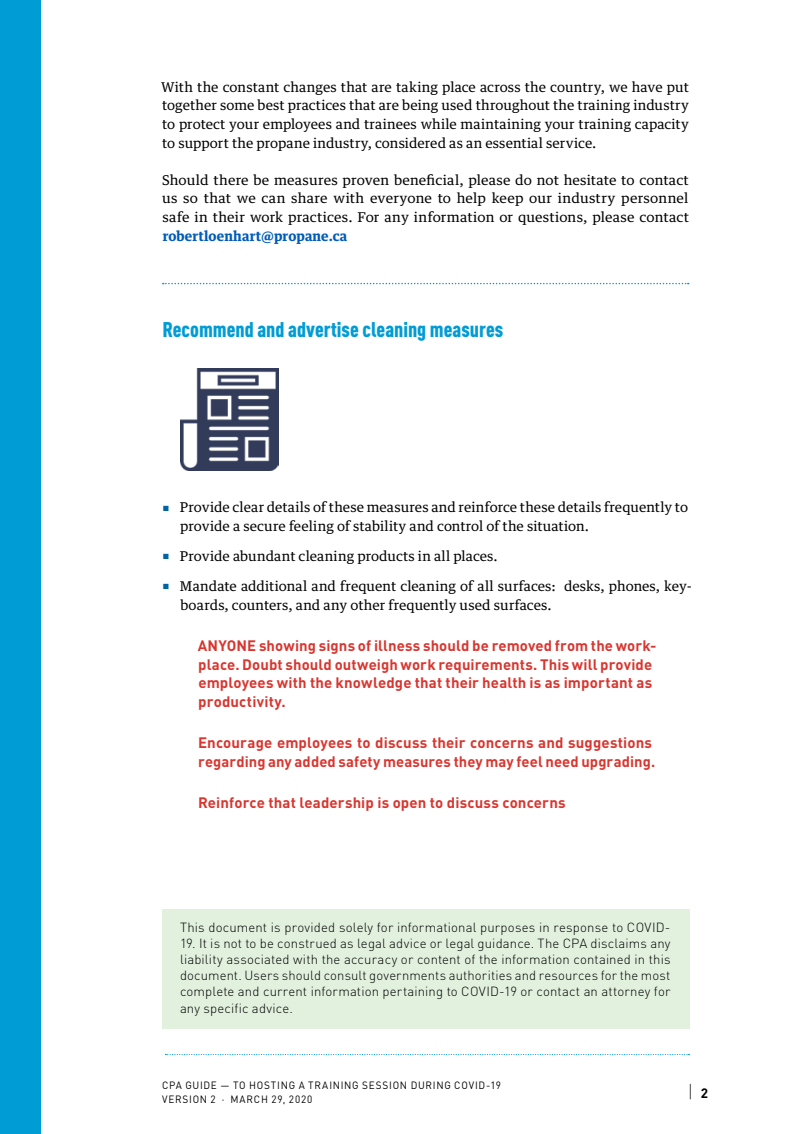
<style>
.page{position:relative;width:810px;height:1134px;background:#fff}
.page>*{position:absolute;margin:0;border:0;box-sizing:border-box;transform-origin:0 0}
.t1{font:900 21px "DIN Cond";color:#009cd5}
.t2{font:300 18px "DIN Cond";color:#000}
.Exergue_Guides_Rouge{font:700 15px/18.8px "DIN";letter-spacing:.01em;color:#d9362f}
.Texte_Guides{font:13.5px/18.8px "Guardian Text Egyp";letter-spacing:.005em;color:#000;text-align:justify}
.t3{font:300 13.2px/16.2px "DIN";letter-spacing:.015em;color:#000;text-align:justify}
.t4{font:10.5px/14.2px "DIN";letter-spacing:.075em;color:#000;scale:.95 1}
.s1{font-weight:700;color:#005cb9}
.s2{color:#0064a2}
.s3{font-family:"DIN";font-weight:700;font-size:13.5px}
</style>
<div class="page">
<div style="left:0;top:0;width:40px;height:1134px;background:#009cd5"></div>
<svg style="left:165px;top:1054px;width:524px;height:1px"></svg>
<div style="left:162px;top:909px;width:527px;height:120px;background:#e1f1de"></div>
<svg style="left:163px;top:283px;width:526px;height:1px"></svg>
<img style="left:180px;top:369px;width:98px;height:102px">
<p class="Texte_Guides" style="left:161px;top:76px;width:529px">With the constant changes that are taking place across the country, we have put together some best practices that are being used throughout the training industry to protect your employees and trainees while maintaining your training capacity to support the propane industry, considered as an essential service.</p>
<p class="Texte_Guides" style="left:162px;top:169px;width:528px">Should there be measures proven beneficial, please do not hesitate to contact us so that we can share with everyone to help keep our industry personnel safe in their work practices. For any information or questions, please contact <span class="s1">robertloenhart@propane.ca</span></p>
<p class="t1" style="left:163px;top:316px;width:342px">Recommend and advertise cleaning measures</p>
<p class="Texte_Guides" style="left:180px;top:497px;width:509px;text-indent:-17px"><span class="s2">■</span> Provide clear details of these measures and reinforce these details frequently to provide a secure feeling of stability and control of the situation.</p>
<p class="Texte_Guides" style="left:163px;top:545px;width:336px"><span class="s2">■</span> Provide abundant cleaning products in all places.</p>
<p class="Texte_Guides" style="left:180px;top:575px;width:513px;text-indent:-17px"><span class="s2">■</span> Mandate additional and frequent cleaning of all surfaces: desks, phones, key&shy;boards, counters, and any other frequently used surfaces.</p>
<p class="Exergue_Guides_Rouge" style="left:198px;top:635px;width:460px">ANYONE showing signs of illness should be removed from the work&shy;place. Doubt should outweigh work requirements. This will provide employees with the knowledge that their health is as important as productivity.</p>
<p class="Exergue_Guides_Rouge" style="left:198px;top:733px;width:459px">Encourage employees to discuss their concerns and suggestions regarding any added safety measures they may feel need upgrading.</p>
<p class="Exergue_Guides_Rouge" style="left:198px;top:793px;width:369px">Reinforce that leadership is open to discuss concerns</p>
<p class="t3" style="left:180px;top:919px;width:492px">This document is provided solely for informational purposes in response to COVID-</p>
<p class="t3" style="left:180px;top:935px;width:492px">19. It is not to be construed as legal advice or legal guidance. The CPA disclaims any liability associated with the accuracy or content of the information contained in this document. Users should consult governments authorities and resources for the most complete and current information pertaining to COVID-19 or contact an attorney for any specific advice.</p>
<p class="t4" style="left:162px;top:1078px;width:359px">CPA GUIDE — TO HOSTING A TRAINING SESSION DURING COVID-19<br>VERSION 2 · MARCH 29, 2020</p>
<h2 class="t2" style="left:688px;top:1081px;width:21px">| <span class="s3">2</span></h2>
</div>
